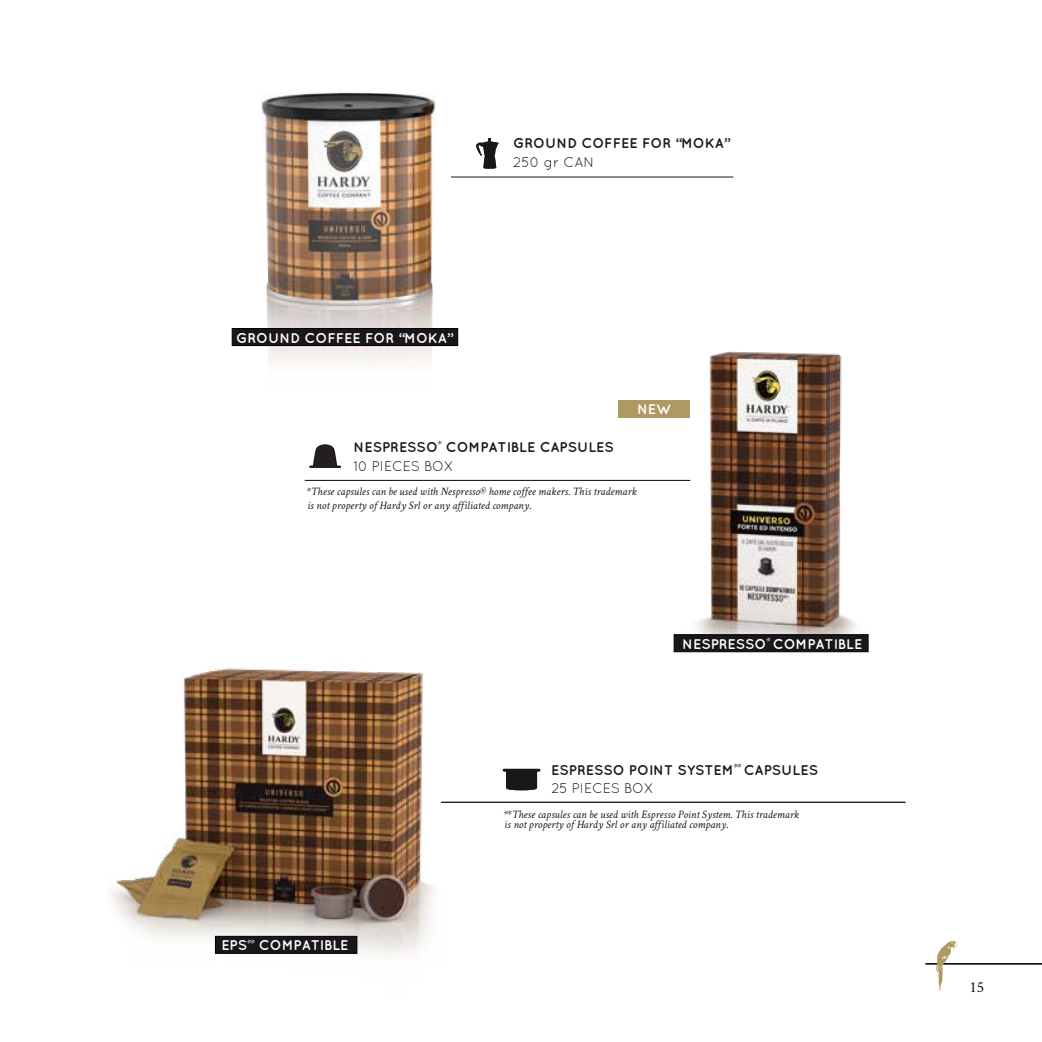
<style>
.page{position:relative;width:1042px;height:1042px;background:#fff}
.page>*{position:absolute;margin:0;border:0;box-sizing:border-box;transform-origin:0 0}
.t1{font:15.75px "Crimson Text";color:#1a171b}
.t2{font:700 14px/19.2px "Quicksand";color:#1a171b}
.t3{font:700 14px "Quicksand";color:#fff}
.t4{font:14px "Quicksand";letter-spacing:-.015em;color:#1a171b}
.t5{font:italic 11.38px/13.7px "Crimson Text";color:#1a171b}
.s1{font-weight:400}
</style>
<div class="page">
<img style="left:111px;top:668px;width:380px;height:287px">
<hr style="left:925px;top:963px;width:117px;height:1px;background:#1a171b">
<svg style="left:936px;top:941px;width:21px;height:51px"></svg>
<img style="left:261px;top:92px;width:177px;height:272px">
<img style="left:518px;top:351px;width:351px;height:302px">
<hr style="left:451px;top:177px;width:282px;height:1px;background:#1a171b">
<svg style="left:476px;top:138px;width:23px;height:31px"></svg>
<div style="left:232px;top:328px;width:226px;height:18px;background:#1a171b;border:1px solid #000"></div>
<hr style="left:306px;top:480px;width:384px;height:1px;background:#1a171b">
<hr style="left:305px;top:480px;width:384px;height:1px;background:#231f20">
<svg style="left:309px;top:444px;width:32px;height:24px"></svg>
<div style="left:674px;top:634px;width:194px;height:18px;background:#1a171b"></div>
<hr style="left:441px;top:802px;width:464px;height:1px;background:#1a171b">
<svg style="left:503px;top:769px;width:37px;height:21px"></svg>
<div style="left:215px;top:936px;width:142px;height:17px;background:#1a171b;border:1px solid #000"></div>
<div style="left:618px;top:400px;width:71px;height:17px;background:#ae9962"></div>
<p class="t2" style="left:513px;top:133px;width:218px">GROUND COFFEE FOR “MOKA”</p>
<p class="t4" style="left:513px;top:154px;width:83px">250 gr CAN</p>
<p class="t3" style="left:236px;top:329px;width:218px">GROUND COFFEE FOR “MOKA”</p>
<p class="t3" style="left:637px;top:401px;width:36px">NEW</p>
<p class="t2" style="left:354px;top:437px;width:262px">NESPRESSO<sup>*</sup> COMPATIBLE CAPSULES<br><span class="s1">10 PIECES BOX</span></p>
<p class="t5" style="left:307px;top:485px;width:331px">*These capsules can be used with Nespresso® home coffee makers. This trademark is not property of Hardy Srl or any affiliated company.</p>
<p class="t3" style="left:682px;top:635px;width:182px">NESPRESSO<sup>*</sup> COMPATIBLE</p>
<p class="t3" style="left:221px;top:937px;width:129px">EPS<sup>**</sup> COMPATIBLE</p>
<p class="t2" style="left:551px;top:759px;width:268px">ESPRESSO POINT SYSTEM<sup>**</sup> CAPSULES</p>
<p class="t5" style="left:504px;top:809px;width:296px;line-height:10.5px">**These capsules can be used with Espresso Point System. This trademark is not property of Hardy Srl or any affiliated company.</p>
<p class="t4" style="left:551px;top:780px;width:104px">25 PIECES BOX</p>
<h1 class="t1" style="left:969px;top:975px;width:16px">15</h1>
</div>
